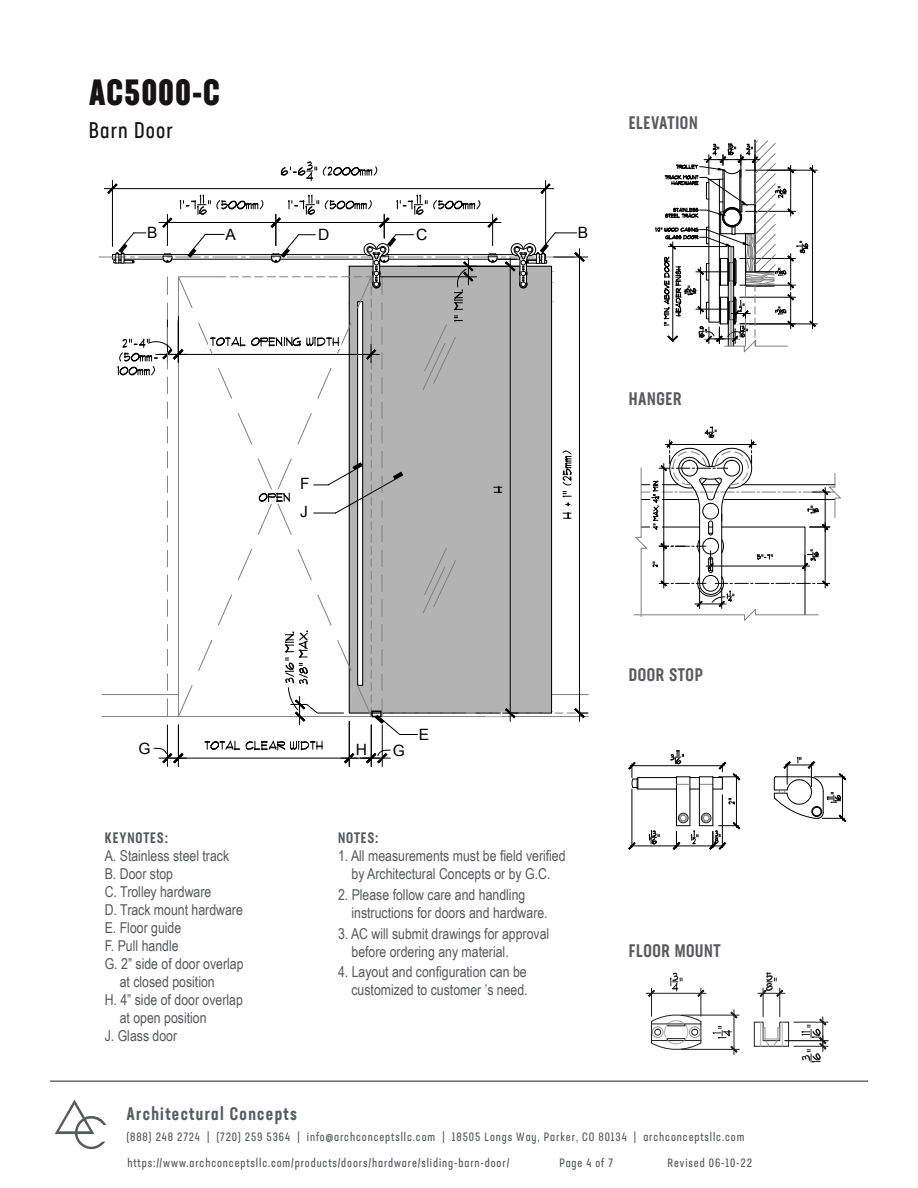
<style>
.page{position:relative;width:918px;height:1188px;background:#fff}
.page>*{position:absolute;margin:0;border:0;box-sizing:border-box;transform-origin:0 0}
.t1{font:700 36px "Neusa Next Pro Compact";letter-spacing:.025em;color:#151314}
.t2{font:22.5px "Neusa Next Pro Compact";letter-spacing:.05em;color:#151314}
.t3{font:500 18px "Neusa Next Pro Compact";letter-spacing:.035em;color:#5a595c}
.t4{font:500 18px "Neusa Next Pro Compact";letter-spacing:.075em;color:#585a5c}
.t5{font:15.6px "Arial";color:#000}
.t6{font:15px/18px "Arial Narrow";color:#57585a}
.t7{font:500 15px "Neusa Next Pro Compact";letter-spacing:.06em;color:#57585a}
.t8{font:12px "Neusa Next Pro Compact";letter-spacing:.075em;color:#585a5c}
.t9{font:12px "Neusa Next Pro Compact";letter-spacing:.075em;color:#57585a}
</style>
<div class="page">
<svg style="left:55px;top:1100px;width:51px;height:49px"></svg>
<hr style="left:50px;top:1081px;width:818px;height:1px;background:#231f20">
<hr style="left:740px;top:324px;width:77px;height:1px;background:#000">
<hr style="left:768px;top:170px;width:49px;height:1px;background:#000">
<svg style="left:656px;top:140px;width:160px;height:212px"></svg>
<svg style="left:634px;top:426px;width:207px;height:195px"></svg>
<hr style="left:690px;top:777px;width:1px;height:49px;background:#000">
<hr style="left:676px;top:777px;width:1px;height:49px;background:#000">
<hr style="left:638px;top:777px;width:38px;height:1px;background:#000">
<hr style="left:638px;top:789px;width:38px;height:1px;background:#000">
<div style="left:678px;top:813px;width:10px;height:10px;border:1px solid #000;border-radius:50%"></div>
<div style="left:679px;top:814px;width:8px;height:8px;border:1px solid #808080;border-radius:50%"></div>
<div style="left:701px;top:813px;width:10px;height:10px;border:1px solid #000;border-radius:50%"></div>
<div style="left:702px;top:814px;width:8px;height:8px;border:1px solid #808080;border-radius:50%"></div>
<hr style="left:699px;top:777px;width:1px;height:49px;background:#000">
<hr style="left:713px;top:777px;width:1px;height:49px;background:#000">
<hr style="left:630px;top:765px;width:94px;height:1px;background:#000">
<svg style="left:628px;top:762px;width:11px;height:27px"></svg>
<hr style="left:632px;top:789px;width:1px;height:59px;background:#000">
<hr style="left:630px;top:846px;width:48px;height:1px;background:#000">
<svg style="left:628px;top:842px;width:8px;height:8px"></svg>
<svg style="left:649px;top:830px;width:11px;height:14px"></svg>
<hr style="left:722px;top:795px;width:1px;height:53px;background:#000">
<hr style="left:736px;top:775px;width:1px;height:53px;background:#000">
<svg style="left:671px;top:750px;width:69px;height:40px"></svg>
<svg style="left:673px;top:815px;width:67px;height:35px"></svg>
<svg style="left:729px;top:798px;width:6px;height:6px"></svg>
<svg style="left:774px;top:757px;width:72px;height:65px"></svg>
<hr style="left:681px;top:1049px;width:58px;height:1px;background:#231f20">
<hr style="left:681px;top:1015px;width:58px;height:1px;background:#231f20">
<hr style="left:734px;top:1010px;width:1px;height:45px;background:#231f20">
<svg style="left:730px;top:1046px;width:8px;height:7px"></svg>
<svg style="left:730px;top:1011px;width:8px;height:8px"></svg>
<svg style="left:713px;top:1026px;width:18px;height:13px"></svg>
<hr style="left:754px;top:1046px;width:35px;height:1px;background:#231f20">
<hr style="left:646px;top:993px;width:60px;height:1px;background:#231f20">
<svg style="left:648px;top:973px;width:57px;height:77px"></svg>
<hr style="left:794px;top:1022px;width:34px;height:1px;background:#231f20">
<hr style="left:794px;top:1046px;width:34px;height:1px;background:#231f20">
<hr style="left:785px;top:1040px;width:43px;height:1px;background:#231f20">
<svg style="left:802px;top:1017px;width:25px;height:45px"></svg>
<svg style="left:754px;top:973px;width:35px;height:73px"></svg>
<hr style="left:167px;top:725px;width:1px;height:41px;background:#000">
<hr style="left:382px;top:725px;width:1px;height:41px;background:#000">
<hr style="left:371px;top:725px;width:1px;height:41px;background:#000">
<hr style="left:178px;top:725px;width:1px;height:41px;background:#000">
<hr style="left:349px;top:721px;width:1px;height:45px;background:#000">
<svg style="left:99px;top:161px;width:489px;height:602px"></svg>
<p class="t1" style="left:89px;top:69px;width:133px">AC5000-C</p>
<p class="t2" style="left:89px;top:116px;width:85px">Barn Door</p>
<p class="t3" style="left:629px;top:111px;width:70px">ELEVATION</p>
<p class="t5" style="left:147px;top:223px;width:12px">B</p>
<p class="t5" style="left:226px;top:224px;width:12px">A</p>
<p class="t5" style="left:416px;top:224px;width:13px">C</p>
<p class="t5" style="left:578px;top:223px;width:12px">B</p>
<p class="t5" style="left:318px;top:224px;width:13px">D</p>
<p class="t5" style="left:300px;top:474px;width:11px">F</p>
<p class="t5" style="left:300px;top:502px;width:9px">J</p>
<p class="t5" style="left:139px;top:739px;width:14px">G</p>
<p class="t5" style="left:356px;top:739px;width:13px">H</p>
<p class="t5" style="left:393px;top:741px;width:14px">G</p>
<p class="t5" style="left:419px;top:724px;width:12px">E</p>
<p class="t7" style="left:105px;top:829px;width:65px">KEYNOTES:</p>
<p class="t6" style="left:105px;top:847px;width:126px">A. Stainless steel track</p>
<p class="t6" style="left:105px;top:865px;width:70px">B. Door stop</p>
<p class="t6" style="left:105px;top:883px;width:108px">C. Trolley hardware</p>
<p class="t6" style="left:105px;top:901px;width:140px">D. Track mount hardware</p>
<p class="t6" style="left:105px;top:919px;width:78px">E. Floor guide</p>
<p class="t6" style="left:105px;top:937px;width:75px">F. Pull handle</p>
<p class="t6" style="left:120px;top:955px;width:125px;text-indent:-15px">G. 2” side of door overlap at closed position</p>
<p class="t6" style="left:120px;top:991px;width:125px;text-indent:-15px">H. 4” side of door overlap at open position</p>
<p class="t6" style="left:105px;top:1027px;width:74px">J. Glass door</p>
<p class="t7" style="left:338px;top:829px;width:42px">NOTES:</p>
<p class="t6" style="left:338px;top:847px;width:229px;text-align:center">1. All measurements must be field verified by Architectural Concepts or by G.C.</p>
<p class="t6" style="left:352px;top:885px;width:198px;text-indent:-14px">2. Please follow care and handling instructions for doors and hardware.</p>
<p class="t6" style="left:352px;top:924px;width:199px;text-indent:-14px">3. AC will submit drawings for approval before ordering any material.</p>
<p class="t6" style="left:338px;top:963px;width:191px;text-align:right">4. Layout and configuration can be customized to customer ’s need.</p>
<p class="t3" style="left:629px;top:387px;width:54px">HANGER</p>
<p class="t3" style="left:629px;top:663px;width:76px">DOOR STOP</p>
<p class="t3" style="left:629px;top:939px;width:93px">FLOOR MOUNT</p>
<p class="t4" style="left:126px;top:1103px;width:172px">Architectural Concepts</p>
<p class="t8" style="left:126px;top:1129px;width:619px">(888) 248 2724 | (720) 259 5364 | info@archconceptsllc.com | 18505 Longs Way, Parker, CO 80134 | archconceptsllc.com</p>
<p class="t9" style="left:128px;top:1156px;width:383px">https://www.archconceptsllc.com/products/doors/hardware/sliding-barn-door/</p>
<p class="t9" style="left:560px;top:1156px;width:55px">Page 4 of 7</p>
<p class="t9" style="left:668px;top:1156px;width:86px">Revised 06-10-22</p>
</div>
